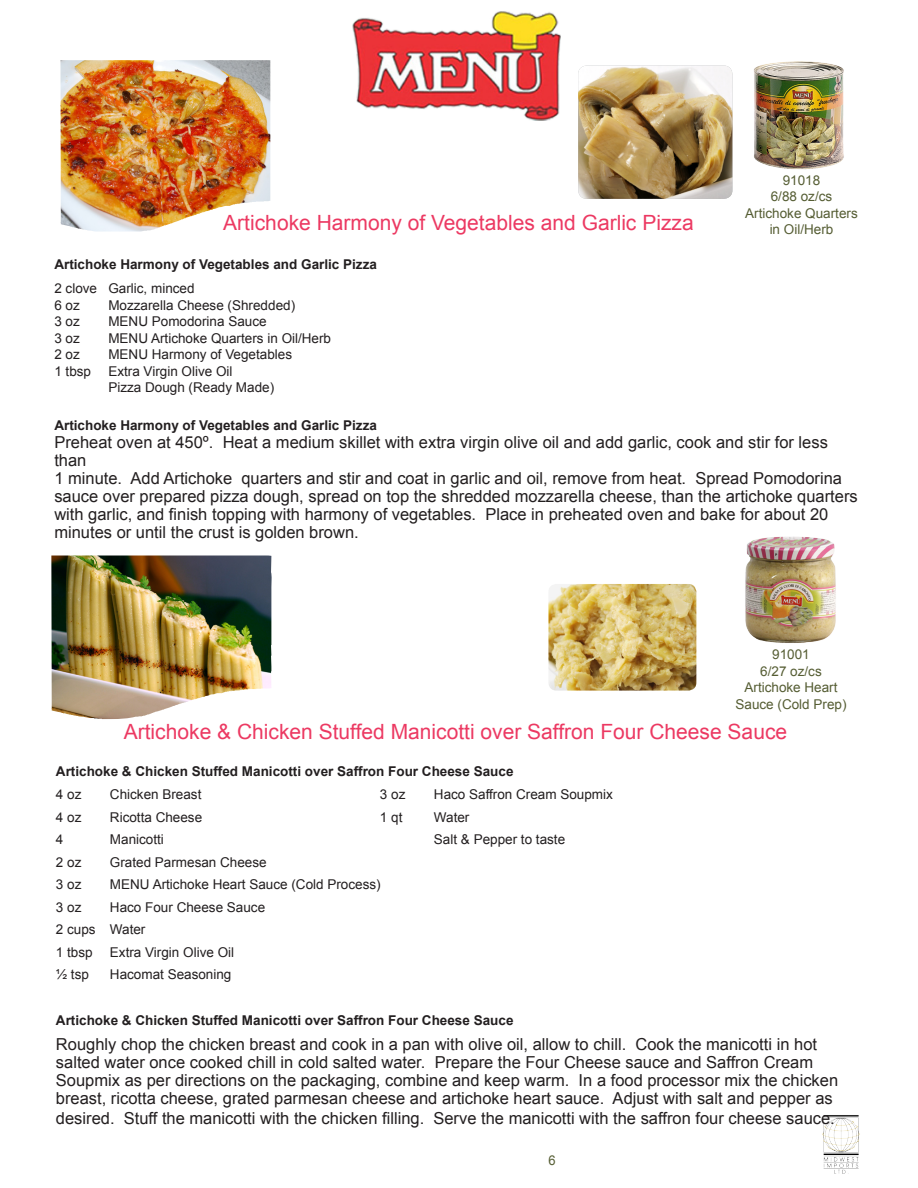
<style>
.page{position:relative;width:918px;height:1188px;background:#fff}
.page>*{position:absolute;margin:0;border:0;box-sizing:border-box;transform-origin:0 0}
.Head_1{font:21px "Arial";color:#ec3962}
.Body{font:16.5px/18px "Arial";color:#231f20}
.Bullet{font:13.5px "Arial";color:#231f20}
.Bullet-2{font:700 13.5px "Arial";color:#231f20}
.Ingredients_Style{font:13.5px "Arial";color:#231f20}
.t1{font:13.5px/16.5px "Arial";color:#555d33;text-align:center}
.t2{font:13.5px "Arial";color:#555d33;scale:.96 1}
</style>
<div class="page">
<img style="left:352px;top:11px;width:209px;height:110px">
<img style="left:822px;top:1115px;width:38px;height:59px">
<img style="left:60px;top:60px;width:210px;height:172px">
<img style="left:578px;top:66px;width:154px;height:133px">
<img style="left:51px;top:555px;width:221px;height:164px">
<img style="left:548px;top:584px;width:148px;height:107px">
<img style="left:754px;top:61px;width:90px;height:109px">
<img style="left:745px;top:536px;width:91px;height:107px">
<p class="t1" style="left:783px;top:172px;width:39px">91018</p>
<p class="t1" style="left:771px;top:188px;width:63px">6/88 oz/cs</p>
<p class="t1" style="left:745px;top:205px;width:114px">Artichoke Quarters in Oil/Herb</p>
<p class="Head_1" style="left:223px;top:209px;width:472px">Artichoke Harmony of Vegetables and Garlic Pizza</p>
<p class="Bullet-2" style="left:54px;top:256px;width:324px">Artichoke Harmony of Vegetables and Garlic Pizza</p>
<p class="Ingredients_Style" style="left:54px;top:280px;width:142px">2 clove Garlic, minced</p>
<p class="Ingredients_Style" style="left:54px;top:296px;width:27px">6 oz</p>
<p class="Ingredients_Style" style="left:108px;top:296px;width:188px">Mozzarella Cheese (Shredded)</p>
<p class="Ingredients_Style" style="left:54px;top:313px;width:27px">3 oz</p>
<p class="Ingredients_Style" style="left:108px;top:313px;width:160px">MENU Pomodorina Sauce</p>
<p class="Ingredients_Style" style="left:54px;top:329px;width:27px">3 oz</p>
<p class="Ingredients_Style" style="left:108px;top:329px;width:224px">MENU Artichoke Quarters in Oil/Herb</p>
<p class="Ingredients_Style" style="left:54px;top:346px;width:27px">2 oz</p>
<p class="Ingredients_Style" style="left:108px;top:346px;width:185px">MENU Harmony of Vegetables</p>
<p class="Ingredients_Style" style="left:54px;top:362px;width:38px">1 tbsp</p>
<p class="Ingredients_Style" style="left:108px;top:362px;width:126px">Extra Virgin Olive Oil</p>
<p class="Ingredients_Style" style="left:108px;top:379px;width:167px">Pizza Dough (Ready Made)</p>
<p class="Bullet-2" style="left:54px;top:416px;width:324px">Artichoke Harmony of Vegetables and Garlic Pizza</p>
<p class="Body" style="left:54px;top:433px;width:805px">Preheat oven at 450º. Heat a medium skillet with extra virgin olive oil and add garlic, cook and stir for less than<br>1 minute. Add Artichoke quarters and stir and coat in garlic and oil, remove from heat. Spread Pomodorina sauce over prepared pizza dough, spread on top the shredded mozzarella cheese, than the artichoke quarters with garlic, and finish topping with harmony of vegetables. Place in preheated oven and bake for about 20 minutes or until the crust is golden brown.</p>
<p class="t1" style="left:772px;top:647px;width:39px">91001</p>
<p class="t1" style="left:760px;top:663px;width:63px">6/27 oz/cs</p>
<p class="t1" style="left:736px;top:680px;width:113px">Artichoke Heart<br>Sauce (Cold Prep)</p>
<p class="Head_1" style="left:124px;top:718px;width:665px">Artichoke &amp; Chicken Stuffed Manicotti over Saffron Four Cheese Sauce</p>
<p class="Bullet-2" style="left:56px;top:763px;width:459px">Artichoke &amp; Chicken Stuffed Manicotti over Saffron Four Cheese Sauce</p>
<p class="Bullet" style="left:56px;top:785px;width:27px">4 oz</p>
<p class="Bullet" style="left:110px;top:785px;width:93px">Chicken Breast</p>
<p class="Bullet" style="left:380px;top:785px;width:27px">3 oz</p>
<p class="Bullet" style="left:434px;top:785px;width:181px">Haco Saffron Cream Soupmix</p>
<p class="Bullet" style="left:56px;top:808px;width:27px">4 oz</p>
<p class="Bullet" style="left:110px;top:808px;width:94px">Ricotta Cheese</p>
<p class="Bullet" style="left:380px;top:808px;width:24px">1 qt</p>
<p class="Bullet" style="left:434px;top:808px;width:37px">Water</p>
<p class="Bullet" style="left:56px;top:830px;width:9px">4</p>
<p class="Bullet" style="left:110px;top:830px;width:56px">Manicotti</p>
<p class="Bullet" style="left:434px;top:830px;width:133px">Salt &amp; Pepper to taste</p>
<p class="Bullet" style="left:56px;top:853px;width:27px">2 oz</p>
<p class="Bullet" style="left:110px;top:853px;width:158px">Grated Parmesan Cheese</p>
<p class="Bullet" style="left:56px;top:876px;width:27px">3 oz</p>
<p class="Bullet" style="left:110px;top:876px;width:272px">MENU Artichoke Heart Sauce (Cold Process)</p>
<p class="Bullet" style="left:56px;top:898px;width:27px">3 oz</p>
<p class="Bullet" style="left:110px;top:898px;width:157px">Haco Four Cheese Sauce</p>
<p class="Bullet" style="left:56px;top:921px;width:91px">2 cups Water</p>
<p class="Bullet" style="left:56px;top:943px;width:38px">1 tbsp</p>
<p class="Bullet" style="left:110px;top:943px;width:126px">Extra Virgin Olive Oil</p>
<p class="Bullet" style="left:56px;top:966px;width:35px">½ tsp</p>
<p class="Bullet" style="left:110px;top:966px;width:123px">Hacomat Seasoning</p>
<p class="Bullet-2" style="left:56px;top:1011px;width:459px">Artichoke &amp; Chicken Stuffed Manicotti over Saffron Four Cheese Sauce</p>
<p class="Body" style="left:56px;top:1035px;width:784px">Roughly chop the chicken breast and cook in a pan with olive oil, allow to chill. Cook the manicotti in hot salted water once cooked chill in cold salted water. Prepare the Four Cheese sauce and Saffron Cream Soupmix as per directions on the packaging, combine and keep warm. In a food processor mix the chicken breast, ricotta cheese, grated parmesan cheese and artichoke heart sauce. Adjust with salt and pepper as</p>
<p class="Body" style="left:56px;top:1109px;width:780px">desired. Stuff the manicotti with the chicken filling. Serve the manicotti with the saffron four cheese sauce.</p>
<p class="t2" style="left:548px;top:1152px;width:9px">6</p>
</div>
